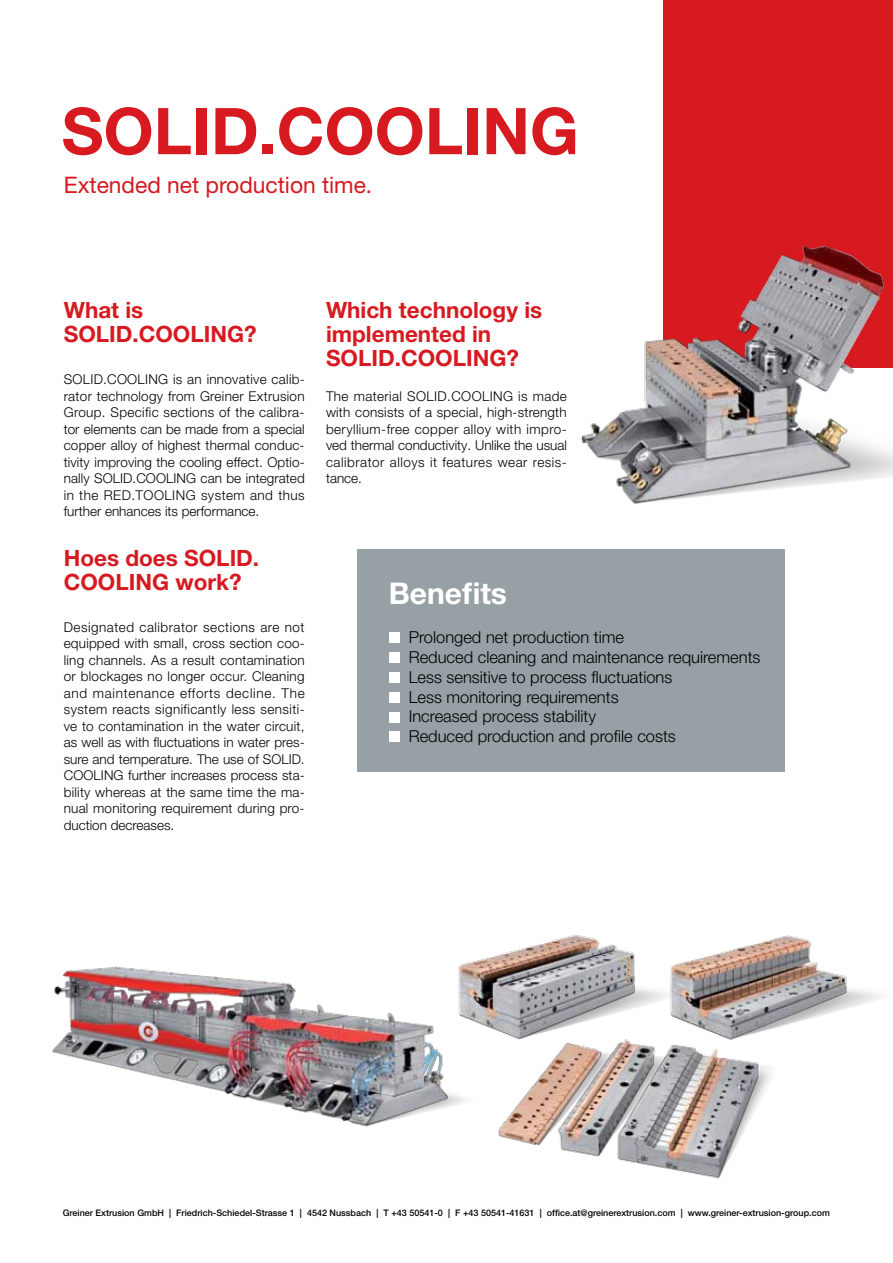
<style>
.page{position:relative;width:893px;height:1263px;background:#fff}
.page>*{position:absolute;margin:0;border:0;box-sizing:border-box;transform-origin:0 0}
.t1{font:700 64.5px "Helvetica Neue LT Pro";color:#d71920}
.t2{font:700 30px "Helvetica Neue LT Pro";color:#fff}
.t3{font:22.8px "Helvetica Neue LT Pro";color:#d71920}
.t4{font:700 22.5px/24px "Helvetica Neue LT Pro";color:#d71920}
.t5{font:300 16.5px/19.8px "Helvetica Neue LT Pro";color:#000}
.t6{font:300 13.5px/16.5px "Helvetica Neue LT Pro";letter-spacing:.015em;color:#000;text-align:justify}
.t7{font:500 9px "Helvetica Neue LT Pro";color:#000}
</style>
<div class="page">
<div style="left:357px;top:549px;width:427px;height:223px;background:#97a0a4"></div>
<div style="left:389px;top:632px;width:10px;height:11px;background:#fff"></div>
<div style="left:389px;top:652px;width:10px;height:11px;background:#fff"></div>
<div style="left:389px;top:672px;width:10px;height:11px;background:#fff"></div>
<div style="left:389px;top:692px;width:10px;height:11px;background:#fff"></div>
<div style="left:389px;top:712px;width:10px;height:10px;background:#fff"></div>
<div style="left:389px;top:731px;width:10px;height:11px;background:#fff"></div>
<div style="left:663px;top:0;width:230px;height:368px;background:#d71920"></div>
<img style="left:52px;top:966px;width:414px;height:161px">
<img style="left:440px;top:935px;width:212px;height:123px">
<img style="left:485px;top:993px;width:285px;height:186px">
<img style="left:652px;top:935px;width:228px;height:123px">
<img style="left:580px;top:245px;width:313px;height:353px">
<h1 class="t1" style="left:62px;top:90px;width:519px">Solid.Cooling</h1>
<h3 class="t3" style="left:64px;top:171px;width:310px">Extended net production time.</h3>
<h3 class="t4" style="left:64px;top:297px;width:81px">What is<br>SOLID</h3>
<h3 class="t4" style="left:133px;top:321px;width:39px">.COOLING</h3>
<h3 class="t4" style="left:244px;top:321px;width:14px">?</h3>
<p class="t6" style="left:64px;top:371px;width:243px">SOLID.COOLING is an innovative calib&shy;rator technology from Greiner Extrusion Group. Specific sections of the calibra&shy;tor elements can be made from a special copper alloy of highest thermal conduc&shy;tivity improving the cooling effect. Optio&shy;nally SOLID.COOLING can be integrated in the RED.TOOLING system and thus further enhances its performance.</p>
<h3 class="t4" style="left:64px;top:545px;width:150px">Hoes does SOLID</h3>
<h3 class="t4" style="left:253px;top:545px;width:8px">.</h3>
<h3 class="t4" style="left:64px;top:569px;width:33px">COOLING</h3>
<h3 class="t4" style="left:175px;top:569px;width:68px">work?</h3>
<p class="t6" style="left:64px;top:618px;width:243px">Designated calibrator sections are not equipped with small, cross section coo&shy;ling channels. As a result contamination or blockages no longer occur. Cleaning and maintenance efforts decline. The system reacts significantly less sensiti&shy;ve to contamination in the water circuit, as well as with fluctuations in water pres&shy;sure and temperature. The use of SOLID.<br>COOLING further increases process sta&shy;bility whereas at the same time the ma&shy;nual monitoring requirement during pro&shy;duction decreases.</p>
<h3 class="t4" style="left:326px;top:297px;width:218px">Which technology is implemented in<br>SOLID</h3>
<h3 class="t4" style="left:395px;top:345px;width:39px">.COOLING</h3>
<h3 class="t4" style="left:506px;top:345px;width:14px">?</h3>
<p class="t6" style="left:326px;top:387px;width:242px">The material SOLID.COOLING is made with consists of a special, high-strength beryllium-free copper alloy with impro&shy;ved thermal conductivity. Unlike the usual calibrator alloys it features wear resis&shy;tance.</p>
<h2 class="t2" style="left:389px;top:574px;width:120px">Benefits</h2>
<p class="t5" style="left:409px;top:627px;width:353px">Prolonged net production time<br>Reduced cleaning and maintenance requirements Less sensitive to process fluctuations<br>Less monitoring requirements<br>Increased process stability<br>Reduced production and profile costs</p>
<p class="t7" style="left:63px;top:1207px;width:769px">Greiner Extrusion GmbH | Friedrich-Schiedel-Strasse 1 | 4542 Nussbach | T +43 50541-0 | F +43 50541-41631 | office.at@greinerextrusion.com | www.greiner-extrusion-group.com</p>
</div>
